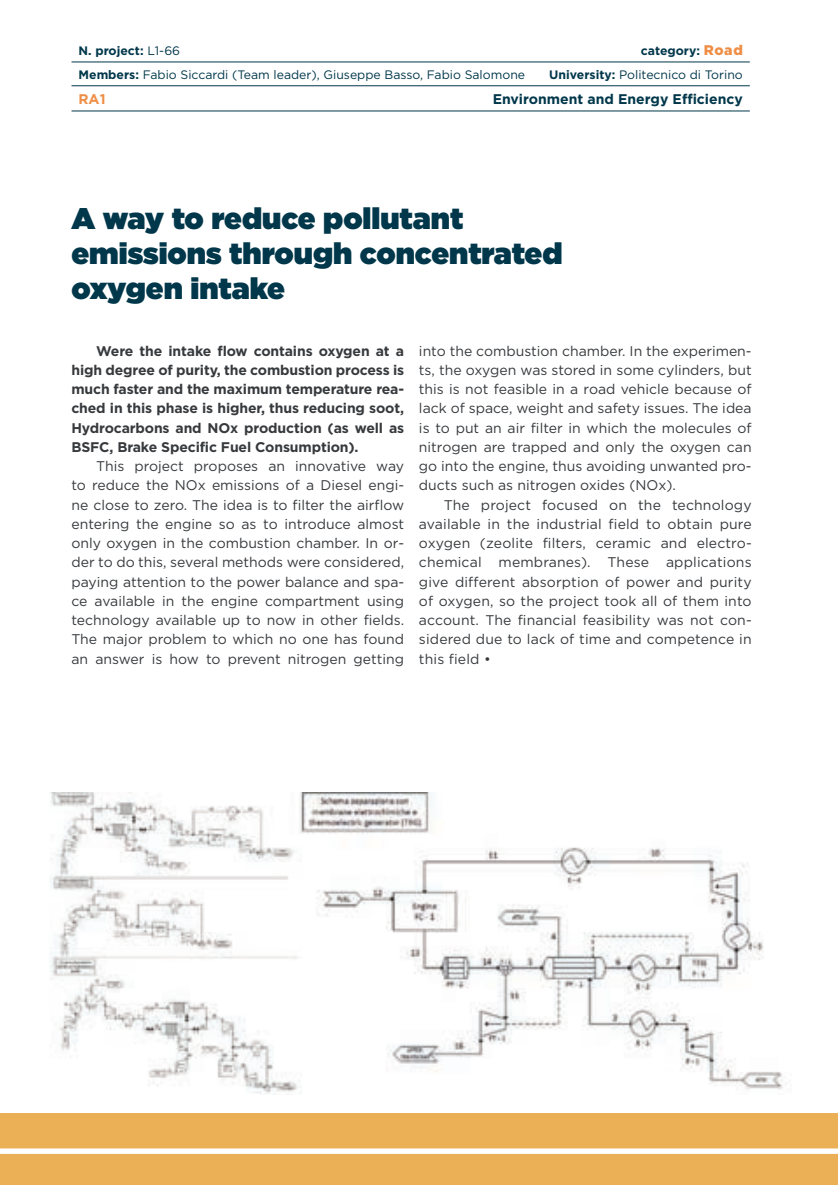
<style>
.page{position:relative;width:838px;height:1185px;background:#fff}
.page>*{position:absolute;margin:0;border:0;box-sizing:border-box;transform-origin:0 0}
.t1{font:900 29.75px/35px "Gotham";color:#00374a}
.t2{font:14px/19.2px "Gotham";color:#373a3d;text-align:justify}
.t3{font:700 14px/19.2px "Gotham";letter-spacing:-.01em;color:#373a3d;text-align:justify}
.t4{font:700 14px "Gotham";color:#00374a}
.t5{font:700 14px "Gotham";color:#ef8e46}
.t6{font:12.25px "Gotham";color:#00374a}
.t7{font:700 12.25px "Gotham";color:#00374a}
.s1{font-weight:400}
.s2{font-weight:900;font-size:14px;color:#ef8e46}
.s3{font-weight:700}
</style>
<div class="page">
<hr style="left:71px;top:62px;width:678px;height:1px;background:#00374a">
<hr style="left:71px;top:85px;width:678px;height:1px;background:#00374a">
<hr style="left:71px;top:111px;width:678px;height:1px;background:#00374a">
<img style="left:50px;top:792px;width:736px;height:302px">
<div style="left:0;top:1113px;width:837px;height:72px;background:#ebaf55"></div>
<div style="left:0;top:1148px;width:837px;height:6px;background:#fff"></div>
<p class="t7" style="left:78px;top:42px;width:103px">N. project: <span class="s1">L1-66</span></p>
<p class="t7" style="left:641px;top:42px;width:103px">category: <span class="s2">Road</span></p>
<p class="t6" style="left:78px;top:67px;width:448px"><span class="s3">Members:</span> Fabio Siccardi (Team leader), Giuseppe Basso, Fabio Salomone</p>
<p class="t6" style="left:549px;top:67px;width:195px"><span class="s3">University:</span> Politecnico di Torino</p>
<p class="t5" style="left:78px;top:90px;width:29px">RA1</p>
<p class="t4" style="left:492px;top:90px;width:251px">Environment and Energy Efficiency</p>
<h1 class="t1" style="left:71px;top:201px;width:492px">A way to reduce pollutant emissions through concentrated oxygen intake</h1>
<p class="t3" style="left:71px;top:341px;width:334px;text-indent:25px">Were the intake flow contains oxygen at a high degree of purity, the combustion process is much faster and the maximum temperature rea&shy;ched in this phase is higher, thus reducing soot, Hydrocarbons and NOx production (as well as BSFC, Brake Specific Fuel Consumption).</p>
<p class="t2" style="left:71px;top:456px;width:334px;text-indent:25px">This project proposes an innovative way to reduce the NOx emissions of a Diesel engi&shy;ne close to zero. The idea is to filter the airflow entering the engine so as to introduce almost only oxygen in the combustion chamber. In or&shy;der to do this, several methods were considered, paying attention to the power balance and spa&shy;ce available in the engine compartment using technology available up to now in other fields.<br>The major problem to which no one has found an answer is how to prevent nitrogen getting</p>
<p class="t2" style="left:419px;top:341px;width:334px">into the combustion chamber. In the experimen&shy;ts, the oxygen was stored in some cylinders, but this is not feasible in a road vehicle because of lack of space, weight and safety issues. The idea is to put an air filter in which the molecules of nitrogen are trapped and only the oxygen can go into the engine, thus avoiding unwanted pro&shy;ducts such as nitrogen oxides (NOx).</p>
<p class="t2" style="left:419px;top:495px;width:334px;text-indent:25px">The project focused on the technology available in the industrial field to obtain pure oxygen (zeolite filters, ceramic and electro&shy;chemical membranes). These applications give different absorption of power and purity of oxygen, so the project took all of them into account. The financial feasibility was not con&shy;sidered due to lack of time and competence in this field •</p>
</div>
